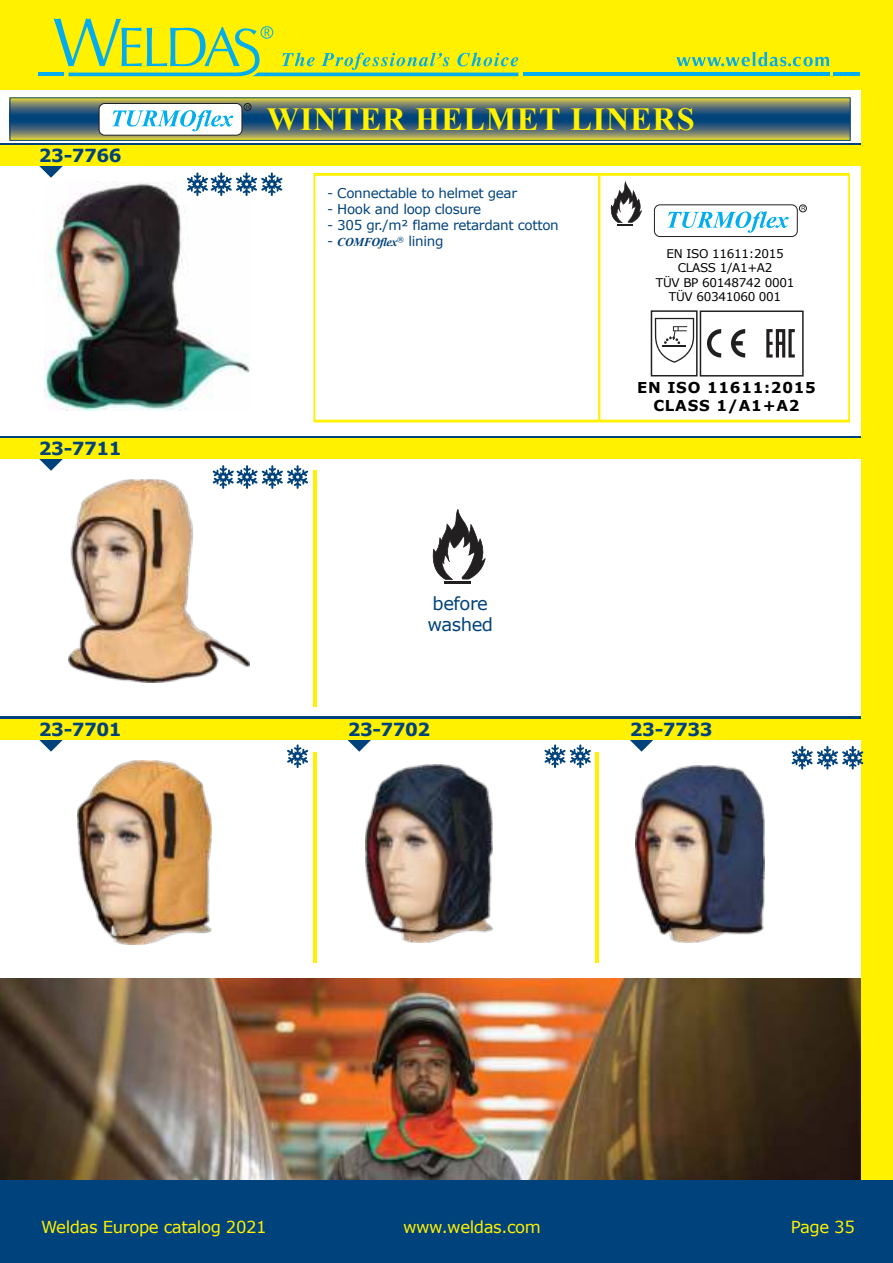
<style>
.page{position:relative;width:893px;height:1263px;background:#fff100}
.page>*{position:absolute;margin:0;border:0;box-sizing:border-box;transform-origin:0 0}
.t1{font:700 32.25px "Times New Roman";letter-spacing:.025em;color:#fff100}
.t2{font:700 18px "Verdana";letter-spacing:-.025em;color:#00427b}
.t3{font:18px/21.6px "Verdana";letter-spacing:-.025em;color:#00427b}
.t4{font:16.5px "Verdana";letter-spacing:-.025em;color:#fff100}
.t5{font:700 15px/18px "Verdana";letter-spacing:.05em;color:#010101;text-align:center}
.t6{font:13.5px "Verdana";letter-spacing:-.025em;color:#00427b}
.t7{font:12px/14.4px "Verdana";letter-spacing:-.025em;color:#010101;text-align:center}
.t8{font:italic 700 12px "Times New Roman";letter-spacing:-.025em;color:#00427b}
.s1{font-family:"Verdana";font-weight:400;font-style:normal;font-size:13.5px}
</style>
<div class="page">
<div style="left:0;top:91px;width:860px;height:1090px;background:#fff"></div>
<img style="left:45px;top:181px;width:205px;height:229px">
<svg style="left:38px;top:458px;width:26px;height:13px"></svg>
<svg style="left:38px;top:165px;width:26px;height:13px"></svg>
<svg style="left:676px;top:52px;width:153px;height:14px"></svg>
<hr style="left:523px;top:73px;width:306px;height:3px;background:#00adef">
<hr style="left:834px;top:73px;width:26px;height:3px;background:#00adef">
<hr style="left:38px;top:73px;width:26px;height:3px;background:#00adef">
<svg style="left:54px;top:19px;width:464px;height:57px"></svg>
<div style="left:0;top:143px;width:860px;height:9px;background:#00427b"></div>
<div style="left:0;top:145px;width:893px;height:20px;background:#fff100"></div>
<div style="left:0;top:436px;width:860px;height:9px;background:#00427b"></div>
<div style="left:0;top:438px;width:893px;height:20px;background:#fff100"></div>
<img style="left:12px;top:99px;width:836px;height:40px">
<div style="left:10px;top:97px;width:840px;height:44px;border:1px solid #00427b"></div>
<div style="left:99px;top:103px;width:143px;height:32px;background:#fff;border-radius:6px"></div>
<div style="left:99px;top:103px;width:143px;height:33px;border:1px solid #221f20;border-radius:6px"></div>
<svg style="left:112px;top:110px;width:121px;height:21px"></svg>
<div style="left:244px;top:103px;width:7px;height:8px;border:1px solid #221f20;border-radius:50%"></div>
<svg style="left:246px;top:105px;width:4px;height:4px"></svg>
<hr style="left:313px;top:470px;width:4px;height:236px;background:#fff100">
<img style="left:69px;top:480px;width:181px;height:202px">
<svg style="left:213px;top:465px;width:95px;height:24px"></svg>
<svg style="left:629px;top:739px;width:25px;height:13px"></svg>
<svg style="left:347px;top:739px;width:25px;height:13px"></svg>
<svg style="left:38px;top:739px;width:26px;height:13px"></svg>
<div style="left:0;top:717px;width:860px;height:9px;background:#00427b"></div>
<div style="left:0;top:719px;width:893px;height:20px;background:#fff100"></div>
<hr style="left:313px;top:752px;width:4px;height:210px;background:#fff100">
<img style="left:78px;top:761px;width:134px;height:184px">
<img style="left:366px;top:765px;width:127px;height:178px">
<hr style="left:596px;top:752px;width:3px;height:210px;background:#fff100">
<svg style="left:544px;top:744px;width:47px;height:24px"></svg>
<svg style="left:287px;top:744px;width:21px;height:24px"></svg>
<svg style="left:791px;top:746px;width:72px;height:24px"></svg>
<img style="left:635px;top:765px;width:129px;height:178px">
<svg style="left:187px;top:172px;width:95px;height:24px"></svg>
<img style="left:0;top:978px;width:860px;height:202px">
<div style="left:0;top:1180px;width:893px;height:83px;background:#00427b"></div>
<svg style="left:314px;top:173px;width:536px;height:249px"></svg>
<hr style="left:598px;top:174px;width:2px;height:246px;background:#fff100">
<hr style="left:444px;top:581px;width:27px;height:3px;background:#221f20">
<svg style="left:432px;top:509px;width:54px;height:71px"></svg>
<svg style="left:707px;top:329px;width:38px;height:28px"></svg>
<svg style="left:766px;top:329px;width:29px;height:28px"></svg>
<h2 class="t2" style="left:39px;top:148px;width:84px">23-7766</h2>
<h2 class="t2" style="left:39px;top:441px;width:84px">23-7711</h2>
<h1 class="t1" style="left:267px;top:100px;width:429px">WINTER HELMET LINERS</h1>
<p class="t6" style="left:327px;top:187px;width:192px">- Connectable to helmet gear</p>
<p class="t6" style="left:327px;top:203px;width:156px">- Hook and loop closure</p>
<p class="t6" style="left:327px;top:219px;width:233px">- 305 gr./m² flame retardant cotton</p>
<p class="t8" style="left:327px;top:238px;width:118px"><span class="s1">-</span> COMFOflex<sup>®</sup> <span class="s1">lining</span></p>
<h2 class="t3" style="left:427px;top:594px;width:67px">before washed</h2>
<p class="t7" style="left:656px;top:247px;width:140px">EN ISO 11611:2015<br>CLASS 1/A1+A2<br>TÜV BP 60148742 0001<br>TÜV 60341060 001</p>
<p class="t5" style="left:637px;top:380px;width:180px">EN ISO 11611:2015<br>CLASS 1/A1+A2</p>
<h2 class="t2" style="left:39px;top:722px;width:84px">23-7701</h2>
<h2 class="t2" style="left:348px;top:722px;width:84px">23-7702</h2>
<h2 class="t2" style="left:630px;top:722px;width:84px">23-7733</h2>
<p class="t4" style="left:41px;top:1220px;width:227px">Weldas Europe catalog 2021</p>
<p class="t4" style="left:403px;top:1220px;width:139px">www.weldas.com</p>
<p class="t4" style="left:791px;top:1220px;width:65px">Page 35</p>
</div>
